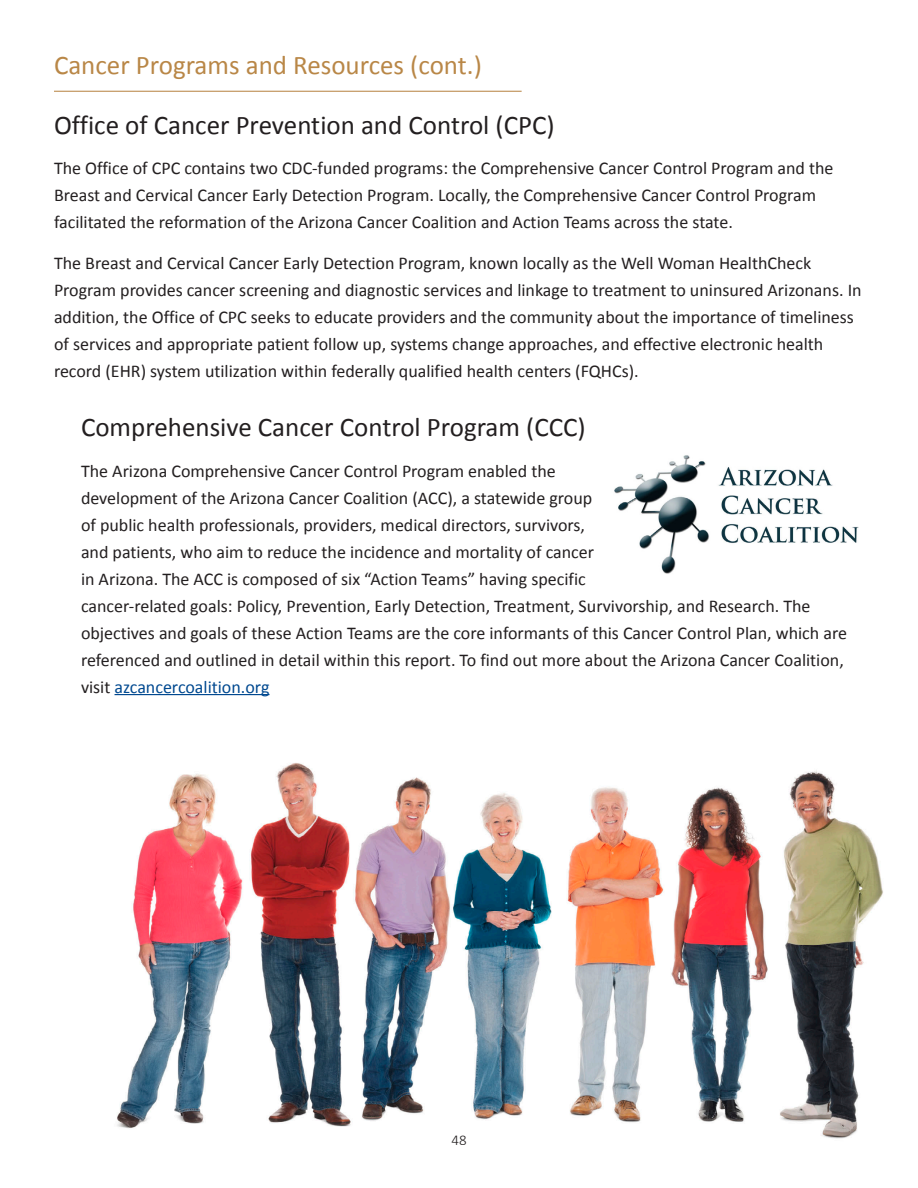
<style>
.page{position:relative;width:918px;height:1188px;background:#fff}
.page>*{position:absolute;margin:0;border:0;box-sizing:border-box;transform-origin:0 0}
.t1{font:27px "Calibri";color:#231f20}
.t2{font:27px "Calibri";color:#b98747}
.t3{font:18px/27px "Calibri";color:#231f20}
.t4{font:300 15px "Calibri";color:#231f20}
.s1{color:#014990}
</style>
<div class="page">
<img style="left:114px;top:694px;width:769px;height:445px">
<hr style="left:115px;top:694px;width:154px;height:1px;background:#014990">
<hr style="left:54px;top:91px;width:468px;height:1px;background:#b98747">
<img style="left:614px;top:455px;width:245px;height:119px">
<h1 class="t2" style="left:54px;top:48px;width:429px">Cancer Programs and Resources (cont.)</h1>
<h4 class="t1" style="left:54px;top:108px;width:502px">Office of Cancer Prevention and Control (CPC)</h4>
<p class="t3" style="left:54px;top:155px;width:781px">The Office of CPC contains two CDC-funded programs: the Comprehensive Cancer Control Program and the<br>Breast and Cervical Cancer Early Detection Program. Locally, the Comprehensive Cancer Control Program facilitated the reformation of the Arizona Cancer Coalition and Action Teams across the state.</p>
<p class="t3" style="left:54px;top:249px;width:809px">The Breast and Cervical Cancer Early Detection Program, known locally as the Well Woman HealthCheck Program provides cancer screening and diagnostic services and linkage to treatment to uninsured Arizonans. In addition, the Office of CPC seeks to educate providers and the community about the importance of timeliness of services and appropriate patient follow up, systems change approaches, and effective electronic health record (EHR) system utilization within federally qualified health centers (FQHCs).</p>
<h5 class="t1" style="left:81px;top:410px;width:506px">Comprehensive Cancer Control Program (CCC)</h5>
<p class="t3" style="left:81px;top:457px;width:768px">The Arizona Comprehensive Cancer Control Program enabled the<br>development of the Arizona Cancer Coalition (ACC), a statewide group<br>of public health professionals, providers, medical directors, survivors,<br>and patients, who aim to reduce the incidence and mortality of cancer<br>in Arizona. The ACC is composed of six “Action Teams” having specific<br>cancer-related goals: Policy, Prevention, Early Detection, Treatment, Survivorship, and Research. The objectives and goals of these Action Teams are the core informants of this Cancer Control Plan, which are referenced and outlined in detail within this report. To find out more about the Arizona Cancer Coalition, visit <span class="s1">azcancercoalition.org</span></p>
<p class="t4" style="left:451px;top:1131px;width:17px">48</p>
</div>
